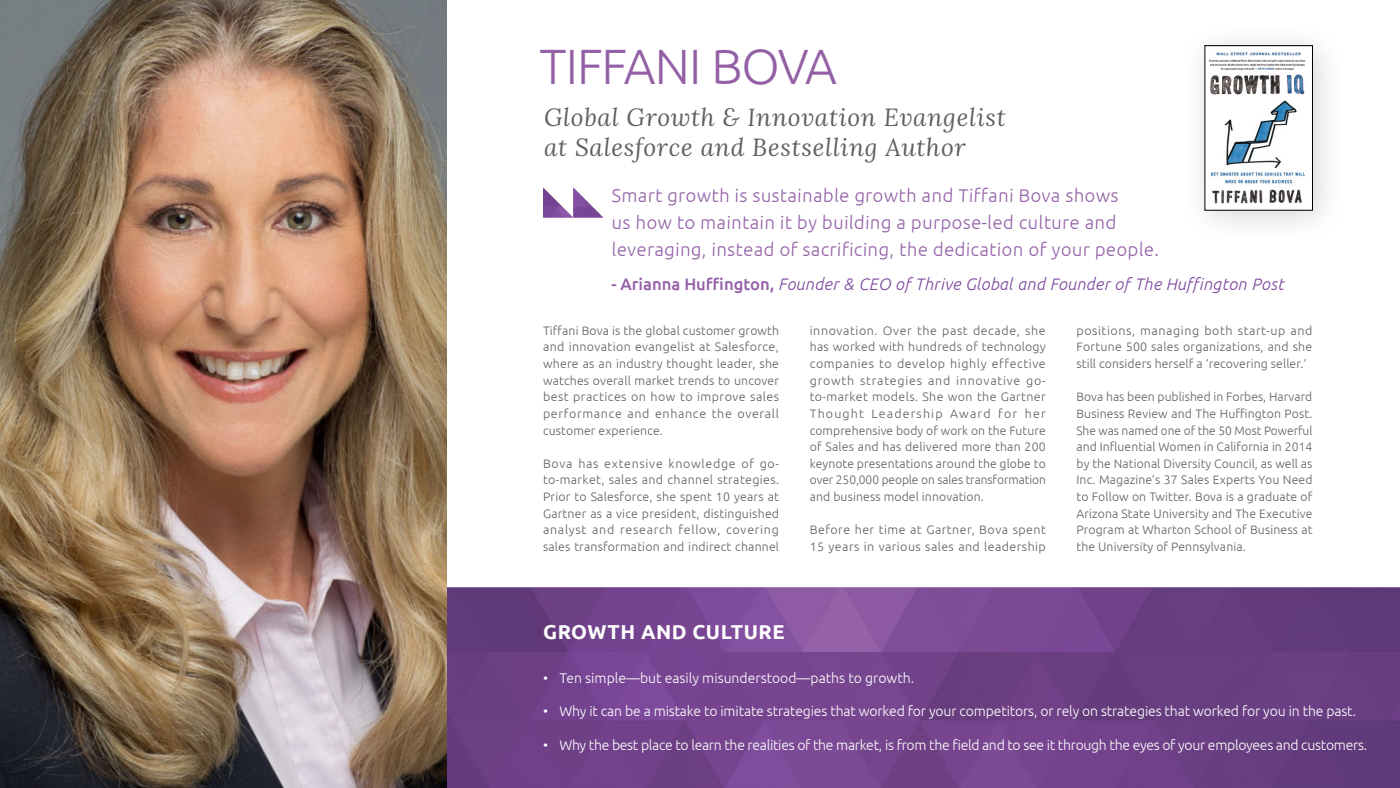
<style>
.page{position:relative;width:1400px;height:788px;background:#fff}
.page>*{position:absolute;margin:0;border:0;box-sizing:border-box;transform-origin:0 0}
.t1{font:300 49.61px "Ubuntu";letter-spacing:-.03em;color:#9360a6}
.t2{font:italic 24.5px/29.4px "Lora";letter-spacing:.03em;color:#5f6062}
.t3{font:700 20.12px "Ubuntu";letter-spacing:.025em;color:#fff}
.t4{font:300 18.38px/27.1px "Ubuntu";letter-spacing:.025em;color:#9360a6}
.t5{font:italic 300 16.62px "Ubuntu";letter-spacing:.025em;color:#7c459b}
.t6{font:300 14px "Ubuntu";letter-spacing:-.01em;color:#fff}
.t7{font:300 12.25px/16.6px "Ubuntu";letter-spacing:.01em;color:#5f6062;text-align:justify}
.t8{font:300 12.25px/16.6px "Ubuntu";letter-spacing:.035em;color:#5f6062}
.s1{font-weight:500;font-style:normal;color:#9360a6}
</style>
<div class="page">
<img style="left:447px;top:587px;width:953px;height:201px">
<svg style="left:543px;top:187px;width:60px;height:30px"></svg>
<div style="left:1180px;top:21px;width:167px;height:224px;background:#000;opacity:.17"></div>
<img style="left:1207px;top:48px;width:104px;height:160px">
<div style="left:1205px;top:46px;width:108px;height:164px;border:1px solid #000"></div>
<img style="left:0;top:0;width:447px;height:788px">
<h1 class="t1" style="left:540px;top:37px;width:299px">TIFFANI BOVA</h1>
<h2 class="t2" style="left:544px;top:102px;width:463px">Global Growth &amp; Innovation Evangelist at Salesforce and Bestselling Author</h2>
<h3 class="t4" style="left:612px;top:181px;width:550px">Smart growth is sustainable growth and Tiffani Bova shows<br>us how to maintain it by building a purpose-led culture and leveraging, instead of sacrificing, the dedication of your people.</h3>
<h3 class="t5" style="left:611px;top:274px;width:674px"><span class="s1">- Arianna Huffington,</span> Founder &amp; CEO of Thrive Global and Founder of The Huffington Post</h3>
<p class="t7" style="left:543px;top:322px;width:238px">Tiffani Bova is the global customer growth and innovation evangelist at Salesforce, where as an industry thought leader, she watches overall market trends to uncover best practices on how to improve sales performance and enhance the overall customer experience.</p>
<p class="t7" style="left:543px;top:455px;width:238px">Bova has extensive knowledge of go&shy;to-market, sales and channel strategies.<br>Prior to Salesforce, she spent 10 years at Gartner as a vice president, distinguished analyst and research fellow, covering sales transformation and indirect channel</p>
<p class="t7" style="left:1076px;top:322px;width:237px">positions, managing both start-up and Fortune 500 sales organizations, and she still considers herself a ‘recovering seller.’</p>
<p class="t7" style="left:1076px;top:388px;width:238px">Bova has been published in Forbes, Harvard Business Review and The Huffington Post.<br>She was named one of the 50 Most Powerful and Influential Women in California in 2014 by the National Diversity Council, as well as Inc. Magazine’s 37 Sales Experts You Need to Follow on Twitter. Bova is a graduate of Arizona State University and The Executive Program at Wharton School of Business at the University of Pennsylvania.</p>
<p class="t7" style="left:810px;top:322px;width:238px">innovation. Over the past decade, she has worked with hundreds of technology companies to develop highly effective growth strategies and innovative go&shy;to-market models. She won the Gartner Thought Leadership Award for her comprehensive body of work on the Future of Sales and has delivered more than 200 keynote presentations around the globe to over 250,000 people on sales transformation and business model innovation.</p>
<p class="t8" style="left:810px;top:521px;width:238px">Before her time at Gartner, Bova spent<br>15 years in various sales and leadership</p>
<h3 class="t3" style="left:543px;top:619px;width:243px">GROWTH AND CULTURE</h3>
<p class="t6" style="left:543px;top:669px;width:7px">•</p>
<p class="t6" style="left:543px;top:702px;width:7px">•</p>
<p class="t6" style="left:543px;top:736px;width:7px">•</p>
<p class="t6" style="left:559px;top:669px;width:356px">Ten simple—but easily misunderstood—paths to growth.</p>
<p class="t6" style="left:559px;top:702px;width:798px">Why it can be a mistake to imitate strategies that worked for your competitors, or rely on strategies that worked for you in the past.</p>
<p class="t6" style="left:559px;top:736px;width:809px">Why the best place to learn the realities of the market, is from the field and to see it through the eyes of your employees and customers.</p>
</div>
